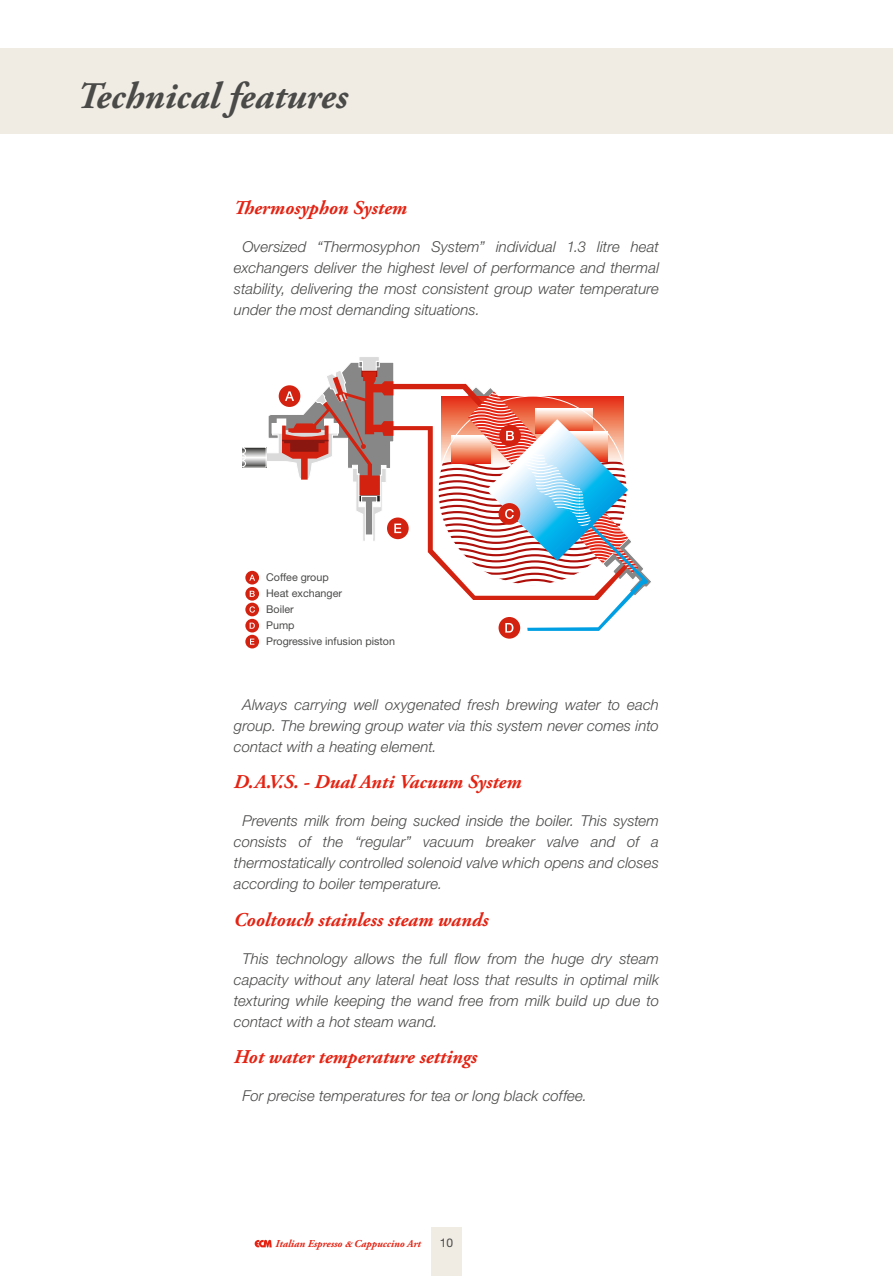
<style>
.page{position:relative;width:893px;height:1276px;background:#fff}
.page>*{position:absolute;margin:0;border:0;box-sizing:border-box;transform-origin:0 0}
.t1{font:italic 700 37.5px "Adobe Garamond Pro";color:#4a4a49}
.t2{font:italic 700 19.5px "Adobe Garamond Pro";color:#e42313}
.t3{font:italic 300 15px/21px "Helvetica Neue LT Std";letter-spacing:.005em;color:#4a4a49;text-align:justify}
.t4{font:12px "Helvetica Neue LT Std";color:#4a4a49}
.t5{font:10.8px/16px "Helvetica Neue LT Std";color:#4a4a49}
.t6{font:italic 700 10.5px "Adobe Garamond Pro";color:#e42313}
.s1{font-size:9px}
</style>
<div class="page">
<svg style="left:401px;top:383px;width:67px;height:179px"></svg>
<div style="left:245px;top:571px;width:14px;height:13px;background:#d32210;border-radius:50%"></div>
<svg style="left:249px;top:574px;width:6px;height:7px"></svg>
<svg style="left:245px;top:635px;width:14px;height:13px"></svg>
<svg style="left:250px;top:638px;width:4px;height:6px"></svg>
<svg style="left:245px;top:587px;width:14px;height:13px"></svg>
<svg style="left:250px;top:591px;width:5px;height:6px"></svg>
<div style="left:245px;top:602px;width:14px;height:14px;background:#d32210;border-radius:50%"></div>
<svg style="left:249px;top:606px;width:6px;height:6px"></svg>
<svg style="left:245px;top:619px;width:14px;height:13px"></svg>
<svg style="left:250px;top:622px;width:5px;height:6px"></svg>
<svg style="left:387px;top:517px;width:22px;height:22px"></svg>
<svg style="left:242px;top:357px;width:159px;height:184px"></svg>
<div style="left:499px;top:617px;width:21px;height:21px;background:#d32210;border-radius:50%"></div>
<svg style="left:437px;top:386px;width:214px;height:246px"></svg>
<div style="left:0;top:49px;width:893px;height:85px;background:#f0ece4"></div>
<div style="left:431px;top:1227px;width:30px;height:49px;background:#f0ece4"></div>
<svg style="left:255px;top:1239px;width:17px;height:8px"></svg>
<h1 class="t1" style="left:77px;top:74px;width:273px">Technical features</h1>
<h2 class="t2" style="left:234px;top:197px;width:175px">Thermosyphon System</h2>
<p class="t3" style="left:234px;top:236px;width:427px;text-indent:9px">Oversized “Thermosyphon System” individual 1.3 litre heat exchangers deliver the highest level of performance and thermal stability, delivering the most consistent group water temperature under the most demanding situations.</p>
<p class="t5" style="left:266px;top:569px;width:64px">Coffee group</p>
<p class="t5" style="left:266px;top:585px;width:77px">Heat exchanger</p>
<p class="t5" style="left:266px;top:617px;width:130px">Pump<br>Progressive infusion piston</p>
<p class="t5" style="left:266px;top:601px;width:29px">Boiler</p>
<p class="t3" style="left:234px;top:694px;width:427px;text-indent:9px">Always carrying well oxygenated fresh brewing water to each group. The brewing group water via this system never comes into contact with a heating element.</p>
<h2 class="t2" style="left:234px;top:771px;width:289px">D.A.V.S. - Dual Anti Vacuum System</h2>
<p class="t3" style="left:234px;top:810px;width:427px;text-indent:9px">Prevents milk from being sucked inside the boiler. This system consists of the “regular” vacuum breaker valve and of a thermostatically controlled solenoid valve which opens and closes according to boiler temperature.</p>
<h2 class="t2" style="left:234px;top:908px;width:256px">Cooltouch stainless steam wands</h2>
<p class="t3" style="left:234px;top:947px;width:427px;text-indent:9px">This technology allows the full flow from the huge dry steam capacity without any lateral heat loss that results in optimal milk texturing while keeping the wand free from milk build up due to contact with a hot steam wand.</p>
<h2 class="t2" style="left:234px;top:1045px;width:245px">Hot water temperature settings</h2>
<p class="t3" style="left:242px;top:1084px;width:346px">For precise temperatures for tea or long black coffee.</p>
<p class="t6" style="left:276px;top:1238px;width:147px">Italian Espresso <span class="s1">&amp;</span>Cappuccino Art</p>
<p class="t4" style="left:440px;top:1235px;width:15px">10</p>
</div>
